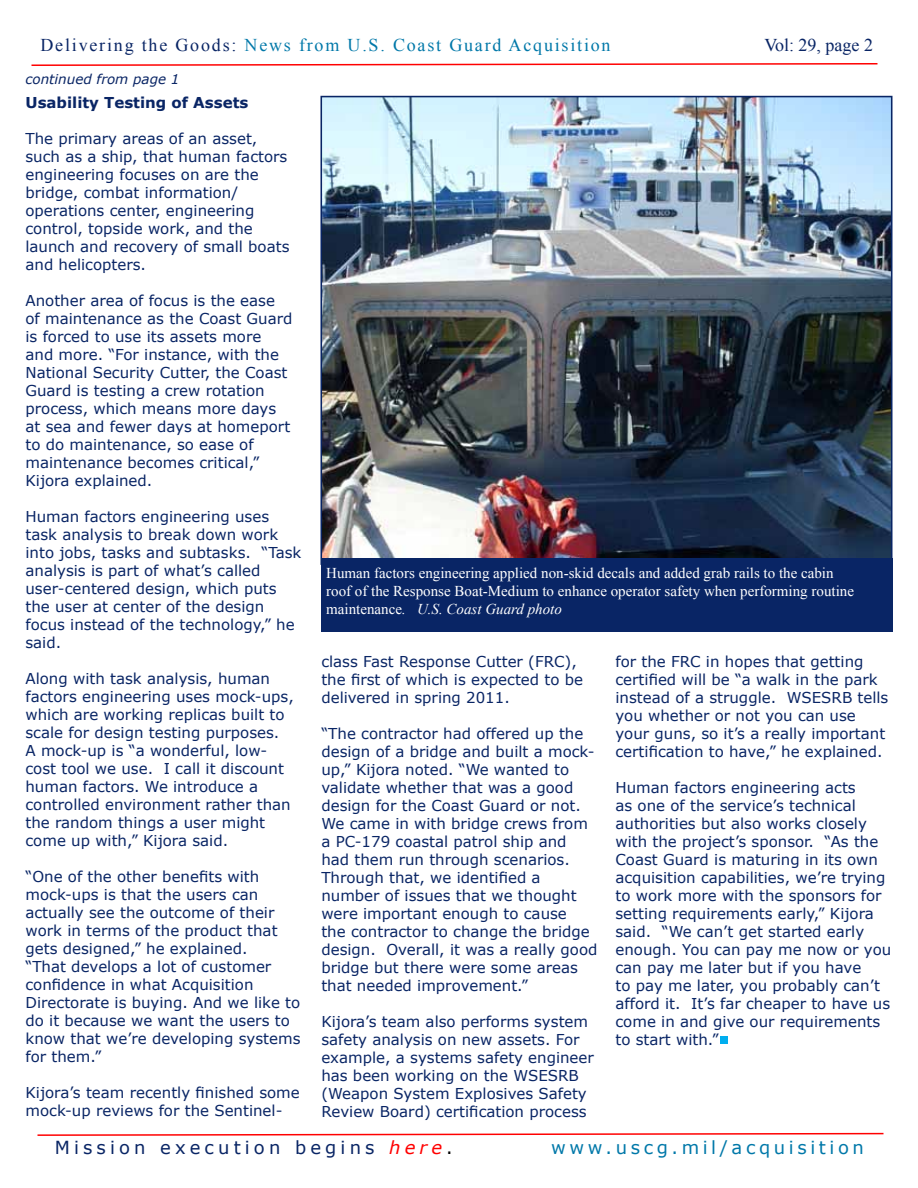
<style>
.page{position:relative;width:918px;height:1188px;background:#fff}
.page>*{position:absolute;margin:0;border:0;box-sizing:border-box;transform-origin:0 0}
.t1{font:18px "Times New Roman";letter-spacing:.1em;color:#0078a9}
.t2{font:18px "Verdana";letter-spacing:.23em;color:#092565}
.t3{font:18px "Verdana";letter-spacing:.2em;color:#0078a9}
.t4{font:18px "Times New Roman";color:#092565}
.t5{font:15px/18px "Verdana";color:#092565}
.t6{font:15px/18px "Times New Roman";color:#fff}
.t7{font:700 15px "Verdana";color:#092565}
.t8{font:italic 13.5px "Verdana";color:#092565}
.s1{color:#092565}
.s2{font-style:italic}
.s3{font-style:italic;color:#f00}
.s4{color:#000}
</style>
<div class="page">
<img style="left:323px;top:99px;width:567px;height:459px">
<svg style="left:31px;top:63px;width:847px;height:3px"></svg>
<svg style="left:37px;top:1132px;width:847px;height:4px"></svg>
<div style="left:721px;top:1037px;width:7px;height:7px;background:#00aeef"></div>
<div style="left:321px;top:558px;width:571px;height:73px;background:#092565"></div>
<p class="t1" style="left:40px;top:33px;width:572px"><span class="s1">Delivering the Goods:</span> News from U.S. Coast Guard Acquisition</p>
<p class="t4" style="left:764px;top:33px;width:110px">Vol: 29, page 2</p>
<p class="t8" style="left:26px;top:70px;width:155px">continued from page 1</p>
<p class="t7" style="left:26px;top:93px;width:224px">Usability Testing of Assets</p>
<p class="t5" style="left:26px;top:130px;width:265px">The primary areas of an asset, such as a ship, that human factors engineering focuses on are the bridge, combat information/ operations center, engineering control, topside work, and the launch and recovery of small boats and helicopters.</p>
<p class="t5" style="left:26px;top:292px;width:268px">Another area of focus is the ease of maintenance as the Coast Guard is forced to use its assets more and more. “For instance, with the<br>National Security Cutter, the Coast<br>Guard is testing a crew rotation process, which means more days at sea and fewer days at homeport to do maintenance, so ease of maintenance becomes critical,”<br>Kijora explained.</p>
<p class="t5" style="left:26px;top:508px;width:278px">Human factors engineering uses task analysis to break down work into jobs, tasks and subtasks. “Task analysis is part of what’s called user-centered design, which puts the user at center of the design focus instead of the technology,” he said.</p>
<p class="t5" style="left:26px;top:670px;width:270px">Along with task analysis, human factors engineering uses mock-ups, which are working replicas built to scale for design testing purposes.<br>A mock-up is “a wonderful, low&shy;cost tool we use. I call it discount human factors. We introduce a controlled environment rather than the random things a user might come up with,” Kijora said.</p>
<p class="t5" style="left:26px;top:868px;width:276px">“One of the other benefits with mock-ups is that the users can actually see the outcome of their work in terms of the product that gets designed,” he explained.<br>“That develops a lot of customer confidence in what Acquisition<br>Directorate is buying. And we like to do it because we want the users to know that we’re developing systems for them.”</p>
<p class="t5" style="left:26px;top:1084px;width:276px">Kijora’s team recently finished some mock-up reviews for the Sentinel-</p>
<p class="t6" style="left:326px;top:564px;width:529px">Human factors engineering applied non-skid decals and added grab rails to the cabin roof of the Response Boat-Medium to enhance operator safety when performing routine maintenance<span class="s2">. U.S. Coast Guard photo</span></p>
<p class="t5" style="left:321px;top:652px;width:263px">class Fast Response Cutter (FRC), the first of which is expected to be delivered in spring 2011.</p>
<p class="t5" style="left:321px;top:724px;width:278px">“The contractor had offered up the design of a bridge and built a mock&shy;up,” Kijora noted. “We wanted to validate whether that was a good design for the Coast Guard or not.<br>We came in with bridge crews from a PC-179 coastal patrol ship and had them run through scenarios.<br>Through that, we identified a number of issues that we thought were important enough to cause<br>the contractor to change the bridge design. Overall, it was a really good bridge but there were some areas that needed improvement.”</p>
<p class="t5" style="left:321px;top:1012px;width:274px">Kijora’s team also performs system safety analysis on new assets. For example, a systems safety engineer has been working on the WSESRB (Weapon System Explosives Safety Review Board) certification process</p>
<p class="t5" style="left:615px;top:652px;width:274px">for the FRC in hopes that getting certified will be “a walk in the park instead of a struggle. WSESRB tells you whether or not you can use your guns, so it’s a really important certification to have,” he explained.</p>
<p class="t5" style="left:615px;top:778px;width:277px">Human factors engineering acts<br>as one of the service’s technical authorities but also works closely with the project’s sponsor. “As the<br>Coast Guard is maturing in its own acquisition capabilities, we’re trying to work more with the sponsors for setting requirements early,” Kijora said. “We can’t get started early enough. You can pay me now or you can pay me later but if you have<br>to pay me later, you probably can’t afford it. It’s far cheaper to have us come in and give our requirements to start with.”</p>
<p class="t2" style="left:55px;top:1136px;width:400px">Mission execution begins <span class="s3">here</span><span class="s4">.</span></p>
<p class="t3" style="left:551px;top:1136px;width:314px">www.uscg.mil/acquisition</p>
</div>
